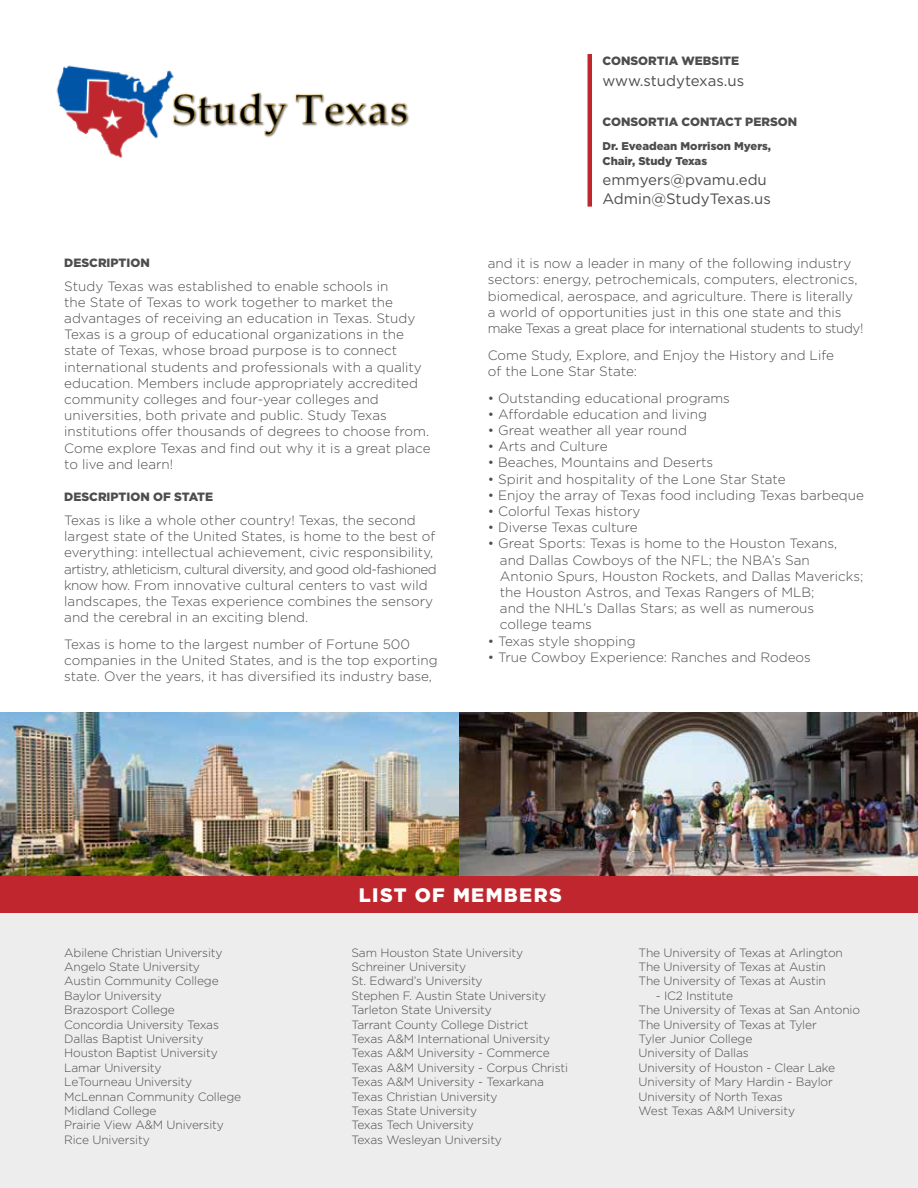
<style>
.page{position:relative;width:918px;height:1188px;background:#fff}
.page>*{position:absolute;margin:0;border:0;box-sizing:border-box;transform-origin:0 0}
.t1{font:900 19.5px "Gotham HTF";letter-spacing:.07em;color:#fff}
.t2{font:15px/19.5px "Gotham HTF";color:#4d4d4f}
.t3{font:300 13.5px/16.2px "Gotham HTF";color:#4d4d4f}
.t4{font:300 12px/14.4px "Gotham HTF";letter-spacing:-.015em;color:#4d4d4f}
.t5{font:900 12px "Gotham HTF";color:#4d4d4f}
.t6{font:900 11.25px/15px "Gotham HTF";color:#4d4d4f}
</style>
<div class="page">
<img style="left:0;top:713px;width:918px;height:163px">
<img style="left:56px;top:65px;width:353px;height:93px">
<div style="left:0;top:886px;width:918px;height:302px;background:#ededee"></div>
<div style="left:0;top:876px;width:918px;height:37px;background:#bf262d"></div>
<hr style="left:588px;top:54px;width:4px;height:153px;background:#bf262d">
<p class="t5" style="left:64px;top:256px;width:87px">DESCRIPTION</p>
<p class="t3" style="left:64px;top:278px;width:368px">Study Texas was established to enable schools in<br>the State of Texas to work together to market the advantages of receiving an education in Texas. Study Texas is a group of educational organizations in the state of Texas, whose broad purpose is to connect international students and professionals with a quality education. Members include appropriately accredited community colleges and four-year colleges and universities, both private and public. Study Texas institutions offer thousands of degrees to choose from.<br>Come explore Texas and find out why it is a great place to live and learn!</p>
<p class="t5" style="left:64px;top:490px;width:150px">DESCRIPTION OF STATE</p>
<p class="t3" style="left:64px;top:512px;width:374px">Texas is like a whole other country! Texas, the second largest state of the United States, is home to the best of everything: intellectual achievement, civic responsibility, artistry, athleticism, cultural diversity, and good old-fashioned know how. From innovative cultural centers to vast wild landscapes, the Texas experience combines the sensory and the cerebral in an exciting blend.</p>
<p class="t3" style="left:64px;top:636px;width:375px">Texas is home to the largest number of Fortune 500 companies in the United States, and is the top exporting state. Over the years, it has diversified its industry base,</p>
<p class="t5" style="left:603px;top:54px;width:138px">CONSORTIA WEBSITE</p>
<p class="t2" style="left:603px;top:71px;width:143px">www.studytexas.us</p>
<p class="t5" style="left:603px;top:115px;width:196px">CONSORTIA CONTACT PERSON</p>
<p class="t6" style="left:603px;top:139px;width:170px">Dr. Eveadean Morrison Myers,<br>Chair, Study Texas</p>
<p class="t2" style="left:603px;top:170px;width:170px">emmyers@pvamu.edu<br>Admin@StudyTexas.us</p>
<p class="t3" style="left:488px;top:255px;width:377px">and it is now a leader in many of the following industry sectors: energy, petrochemicals, computers, electronics, biomedical, aerospace, and agriculture. There is literally a world of opportunities just in this one state and this make Texas a great place for international students to study!</p>
<p class="t3" style="left:488px;top:347px;width:348px">Come Study, Explore, and Enjoy the History and Life of the Lone Star State:</p>
<p class="t3" style="left:488px;top:390px;width:244px">• Outstanding educational programs</p>
<p class="t3" style="left:488px;top:406px;width:221px">• Affordable education and living</p>
<p class="t3" style="left:488px;top:422px;width:201px">• Great weather all year round</p>
<p class="t3" style="left:488px;top:438px;width:121px">• Arts and Culture</p>
<p class="t3" style="left:488px;top:454px;width:227px">• Beaches, Mountains and Deserts</p>
<p class="t3" style="left:488px;top:471px;width:299px">• Spirit and hospitality of the Lone Star State</p>
<p class="t3" style="left:488px;top:487px;width:378px">• Enjoy the array of Texas food including Texas barbeque</p>
<p class="t3" style="left:488px;top:503px;width:154px">• Colorful Texas history</p>
<p class="t3" style="left:488px;top:519px;width:152px">• Diverse Texas culture</p>
<p class="t3" style="left:500px;top:535px;width:365px;text-indent:-12px">• Great Sports: Texas is home to the Houston Texans, and Dallas Cowboys of the NFL; the NBA’s San Antonio Spurs, Houston Rockets, and Dallas Mavericks; the Houston Astros, and Texas Rangers of MLB;<br>and the NHL’s Dallas Stars; as well as numerous college teams</p>
<p class="t3" style="left:488px;top:633px;width:149px">• Texas style shopping</p>
<p class="t3" style="left:488px;top:649px;width:325px">• True Cowboy Experience: Ranches and Rodeos</p>
<h1 class="t1" style="left:359px;top:884px;width:204px">LIST OF MEMBERS</h1>
<p class="t4" style="left:64px;top:945px;width:178px">Abilene Christian University<br>Angelo State University<br>Austin Community College<br>Baylor University<br>Brazosport College<br>Concordia University Texas<br>Dallas Baptist University<br>Houston Baptist University<br>Lamar University<br>LeTourneau University<br>McLennan Community College<br>Midland College<br>Prairie View A&amp;M University<br>Rice University</p>
<p class="t4" style="left:351px;top:945px;width:218px">Sam Houston State University<br>Schreiner University<br>St. Edward’s University<br>Stephen F. Austin State University<br>Tarleton State University<br>Tarrant County College District<br>Texas A&amp;M International University<br>Texas A&amp;M University - Commerce<br>Texas A&amp;M University - Corpus Christi<br>Texas A&amp;M University - Texarkana<br>Texas Christian University<br>Texas State University<br>Texas Tech University<br>Texas Wesleyan University</p>
<p class="t4" style="left:639px;top:945px;width:206px">The University of Texas at Arlington<br>The University of Texas at Austin<br>The University of Texas at Austin</p>
<p class="t4" style="left:639px;top:988px;width:223px;text-indent:17px">- IC2 Institute<br>The University of Texas at San Antonio<br>The University of Texas at Tyler<br>Tyler Junior College<br>University of Dallas<br>University of Houston - Clear Lake<br>University of Mary Hardin - Baylor<br>University of North Texas<br>West Texas A&amp;M University</p>
</div>
